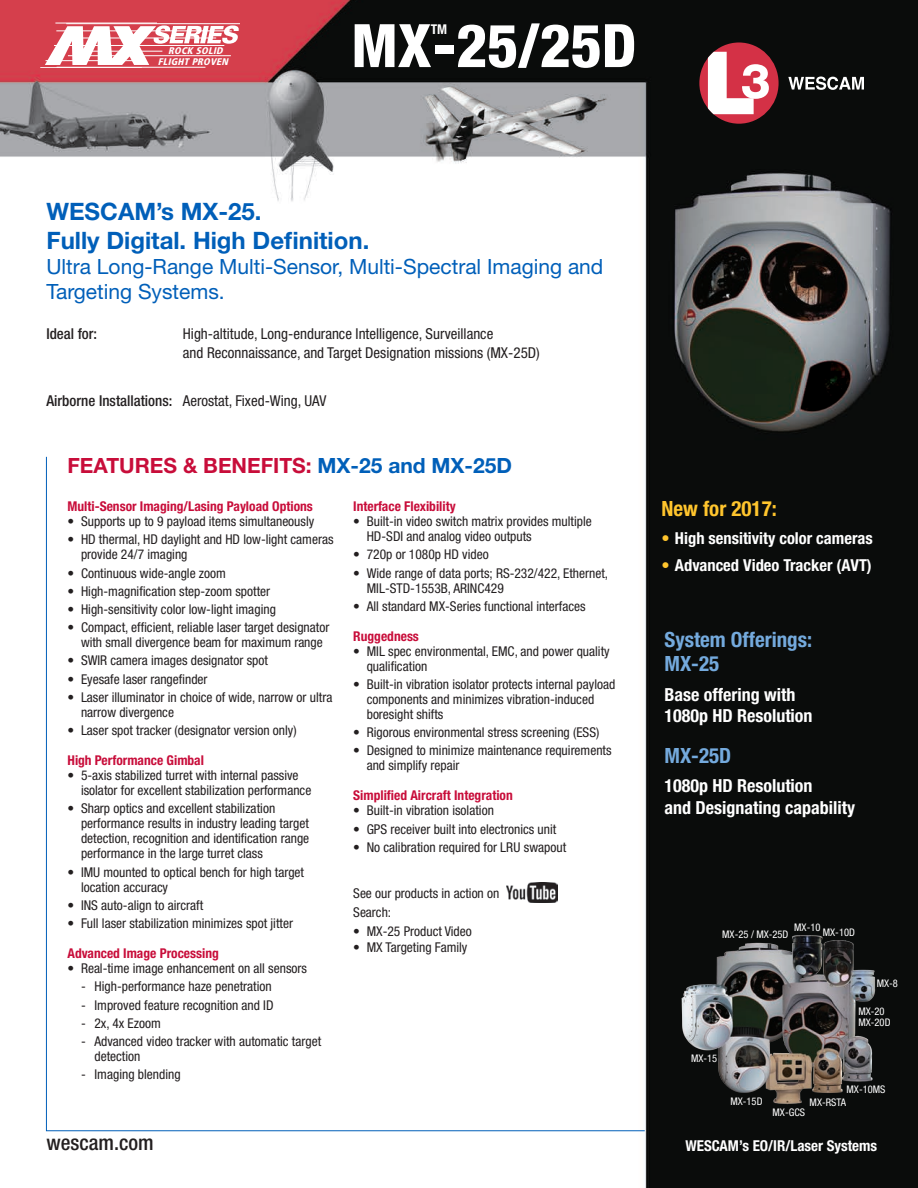
<style>
.page{position:relative;width:918px;height:1188px;background:#fff}
.page>*{position:absolute;margin:0;border:0;box-sizing:border-box;transform-origin:0 0}
.t1{font:800 condensed 60px "Helvetica Neue LT Std";color:#fff}
.t2{font:700 24px "Helvetica Neue LT Std";color:#005fb9}
.t3{font:21px/25.2px "Helvetica Neue LT Std";color:#005fb9}
.t4{font:700 21px "Helvetica Neue LT Std";color:#c80d3a}
.t5{font:700 condensed 21px "Helvetica Neue LT Std";color:#74aadd}
.t6{font:700 condensed 21px "Helvetica Neue LT Std";color:#ffc52d}
.t7{font:500 condensed 21px "Helvetica Neue LT Std";color:#231f20}
.t8{font:700 condensed 18px/21.6px "Helvetica Neue LT Std";color:#fff}
.t9{font:700 condensed 16.5px "Helvetica Neue LT Std";color:#fff}
.t10{font:condensed 15px/19.5px "Helvetica Neue LT Std";color:#231f20}
.t11{font:700 condensed 15px "Helvetica Neue LT Std";color:#fff}
.t12{font:500 condensed 15px "Helvetica Neue LT Std";color:#231f20}
.t13{font:condensed 13.5px/15px "Helvetica Neue LT Std";color:#231f20}
.t14{font:700 condensed 13.5px "Helvetica Neue LT Std";color:#c80d3a}
.t15{font:700 condensed 13.5px "Helvetica Neue LT Std";color:#fff}
.t16{font:condensed 10.5px/10.5px "Helvetica Neue LT Std";color:#fff}
.t17{font:italic 900 condensed 9.6px/10.5px "Frutiger";color:#fff;text-align:center}
.s1{font-weight:500}
.s2{color:#005fb9}
.s3{color:#ffc52d}
</style>
<div class="page">
<img style="left:0;top:0;width:918px;height:1188px">
<hr style="left:66px;top:23px;width:174px;height:1px;background:#fff">
<hr style="left:40px;top:67px;width:102px;height:1px;background:#fff">
<hr style="left:57px;top:67px;width:148px;height:1px;background:#fff">
<hr style="left:55px;top:23px;width:102px;height:1px;background:#fff">
<svg style="left:45px;top:25px;width:194px;height:40px"></svg>
<img style="left:666px;top:925px;width:230px;height:196px">
<svg style="left:46px;top:456px;width:600px;height:676px"></svg>
<svg style="left:699px;top:42px;width:80px;height:82px"></svg>
<svg style="left:708px;top:52px;width:61px;height:62px"></svg>
<svg style="left:788px;top:77px;width:76px;height:13px"></svg>
<img style="left:506px;top:882px;width:51px;height:20px">
<p class="t17" style="left:158px;top:45px;width:74px">ROCK SOLID<br>FLIGHT PROVEN</p>
<p class="t1" style="left:351px;top:9px;width:287px">MX-25/25D</p>
<p class="t15" style="left:431px;top:21px;width:18px">TM</p>
<p class="t2" style="left:46px;top:197px;width:217px">WESCAM’s MX-25.</p>
<p class="t2" style="left:46px;top:226px;width:324px">Fully Digital. High Definition.</p>
<p class="t3" style="left:46px;top:254px;width:558px">Ultra Long-Range Multi-Sensor, Multi-Spectral Imaging and<br>Targeting Systems.</p>
<p class="t12" style="left:46px;top:324px;width:52px">Ideal for:</p>
<p class="t10" style="left:183px;top:323px;width:358px">High-altitude, Long-endurance Intelligence, Surveillance<br>and Reconnaissance, and Target Designation missions (MX-25D)</p>
<p class="t10" style="left:46px;top:391px;width:281px"><span class="s1">Airborne Installations:</span> Aerostat, Fixed-Wing, UAV</p>
<p class="t4" style="left:68px;top:452px;width:446px">FEATURES &amp; BENEFITS: <span class="s2">MX-25 and MX-25D</span></p>
<p class="t14" style="left:68px;top:498px;width:247px">Multi-Sensor Imaging/Lasing Payload Options</p>
<p class="t13" style="left:68px;top:514px;width:248px">• Supports up to 9 payload items simultaneously</p>
<p class="t13" style="left:81px;top:532px;width:254px;text-indent:-14px">• HD thermal, HD daylight and HD low-light cameras provide 24/7 imaging</p>
<p class="t13" style="left:68px;top:565px;width:160px">• Continuous wide-angle zoom</p>
<p class="t13" style="left:68px;top:583px;width:204px">• High-magnification step-zoom spotter</p>
<p class="t13" style="left:68px;top:602px;width:210px">• High-sensitivity color low-light imaging</p>
<p class="t13" style="left:68px;top:620px;width:263px;text-align:center">• Compact, efficient, reliable laser target designator with small divergence beam for maximum range</p>
<p class="t13" style="left:68px;top:653px;width:202px">• SWIR camera images designator spot</p>
<p class="t13" style="left:68px;top:671px;width:142px">• Eyesafe laser rangefinder</p>
<p class="t13" style="left:81px;top:690px;width:253px;text-indent:-14px">• Laser illuminator in choice of wide, narrow or ultra narrow divergence</p>
<p class="t13" style="left:68px;top:723px;width:231px">• Laser spot tracker (designator version only)</p>
<p class="t14" style="left:67px;top:752px;width:138px">High Performance Gimbal</p>
<p class="t13" style="left:81px;top:768px;width:232px;text-indent:-14px">• 5-axis stabilized turret with internal passive isolator for excellent stabilization performance</p>
<p class="t13" style="left:81px;top:801px;width:230px;text-indent:-14px">• Sharp optics and excellent stabilization performance results in industry leading target detection, recognition and identification range performance in the large turret class</p>
<p class="t13" style="left:81px;top:864px;width:225px;text-indent:-14px">• IMU mounted to optical bench for high target location accuracy</p>
<p class="t13" style="left:68px;top:898px;width:137px">• INS auto-align to aircraft</p>
<p class="t13" style="left:68px;top:916px;width:227px">• Full laser stabilization minimizes spot jitter</p>
<p class="t14" style="left:67px;top:945px;width:153px">Advanced Image Processing</p>
<p class="t13" style="left:68px;top:961px;width:241px">• Real-time image enhancement on all sensors</p>
<p class="t13" style="left:81px;top:979px;width:192px">- High-performance haze penetration</p>
<p class="t13" style="left:81px;top:997px;width:194px">- Improved feature recognition and ID</p>
<p class="t13" style="left:81px;top:1016px;width:81px">- 2x, 4x Ezoom</p>
<p class="t13" style="left:94px;top:1034px;width:228px;text-indent:-13px">- Advanced video tracker with automatic target detection</p>
<p class="t13" style="left:81px;top:1067px;width:101px">- Imaging blending</p>
<p class="t14" style="left:353px;top:498px;width:104px">Interface Flexibility</p>
<p class="t13" style="left:367px;top:514px;width:227px;text-indent:-14px">• Built-in video switch matrix provides multiple<br>HD-SDI and analog video outputs</p>
<p class="t13" style="left:353px;top:547px;width:137px">• 720p or 1080p HD video</p>
<p class="t13" style="left:367px;top:565px;width:243px;text-indent:-14px">• Wide range of data ports; RS-232/422, Ethernet,<br>MIL-STD-1553B, ARINC429</p>
<p class="t13" style="left:353px;top:598px;width:234px">• All standard MX-Series functional interfaces</p>
<p class="t14" style="left:353px;top:628px;width:67px">Ruggedness</p>
<p class="t13" style="left:367px;top:643px;width:244px;text-indent:-13px">• MIL spec environmental, EMC, and power quality qualification</p>
<p class="t13" style="left:367px;top:677px;width:250px;text-indent:-14px">• Built-in vibration isolator protects internal payload components and minimizes vibration-induced boresight shifts</p>
<p class="t13" style="left:353px;top:725px;width:248px">• Rigorous environmental stress screening (ESS)</p>
<p class="t13" style="left:367px;top:743px;width:246px;text-indent:-14px">• Designed to minimize maintenance requirements and simplify repair</p>
<p class="t14" style="left:353px;top:788px;width:161px">Simplified Aircraft Integration</p>
<p class="t13" style="left:353px;top:803px;width:142px">• Built-in vibration isolation</p>
<p class="t13" style="left:353px;top:821px;width:205px">• GPS receiver built into electronics unit</p>
<p class="t13" style="left:353px;top:840px;width:215px">• No calibration required for LRU swapout</p>
<p class="t13" style="left:353px;top:885px;width:148px">See our products in action on</p>
<p class="t13" style="left:353px;top:904px;width:39px">Search:</p>
<p class="t13" style="left:353px;top:923px;width:120px">• MX-25 Product Video</p>
<p class="t13" style="left:353px;top:940px;width:116px">• MX Targeting Family</p>
<p class="t7" style="left:46px;top:1130px;width:109px">wescam.com</p>
<p class="t6" style="left:662px;top:496px;width:117px">New for 2017:</p>
<p class="t9" style="left:662px;top:528px;width:213px"><span class="s3">•</span> High sensitivity color cameras</p>
<p class="t9" style="left:662px;top:555px;width:212px"><span class="s3">•</span> Advanced Video Tracker (AVT)</p>
<p class="t5" style="left:664px;top:627px;width:149px">System Offerings:</p>
<p class="t5" style="left:664px;top:651px;width:56px">MX-25</p>
<p class="t8" style="left:664px;top:683px;width:150px">Base offering with<br>1080p HD Resolution</p>
<p class="t5" style="left:664px;top:743px;width:68px">MX-25D</p>
<p class="t8" style="left:664px;top:775px;width:192px">1080p HD Resolution<br>and Designating capability</p>
<p class="t16" style="left:794px;top:922px;width:28px">MX-10</p>
<p class="t16" style="left:823px;top:927px;width:34px">MX-10D</p>
<p class="t16" style="left:722px;top:929px;width:68px">MX-25 / MX-25D</p>
<p class="t16" style="left:877px;top:978px;width:23px">MX-8</p>
<p class="t16" style="left:691px;top:1053px;width:28px">MX-15</p>
<p class="t16" style="left:858px;top:1006px;width:34px">MX-20<br>MX-20D</p>
<p class="t16" style="left:730px;top:1096px;width:34px">MX-15D</p>
<p class="t16" style="left:847px;top:1084px;width:40px">MX-10MS</p>
<p class="t16" style="left:810px;top:1097px;width:38px">MX-RSTA</p>
<p class="t16" style="left:773px;top:1107px;width:34px">MX-GCS</p>
<p class="t11" style="left:685px;top:1136px;width:193px">WESCAM’s EO/IR/Laser Systems</p>
</div>
